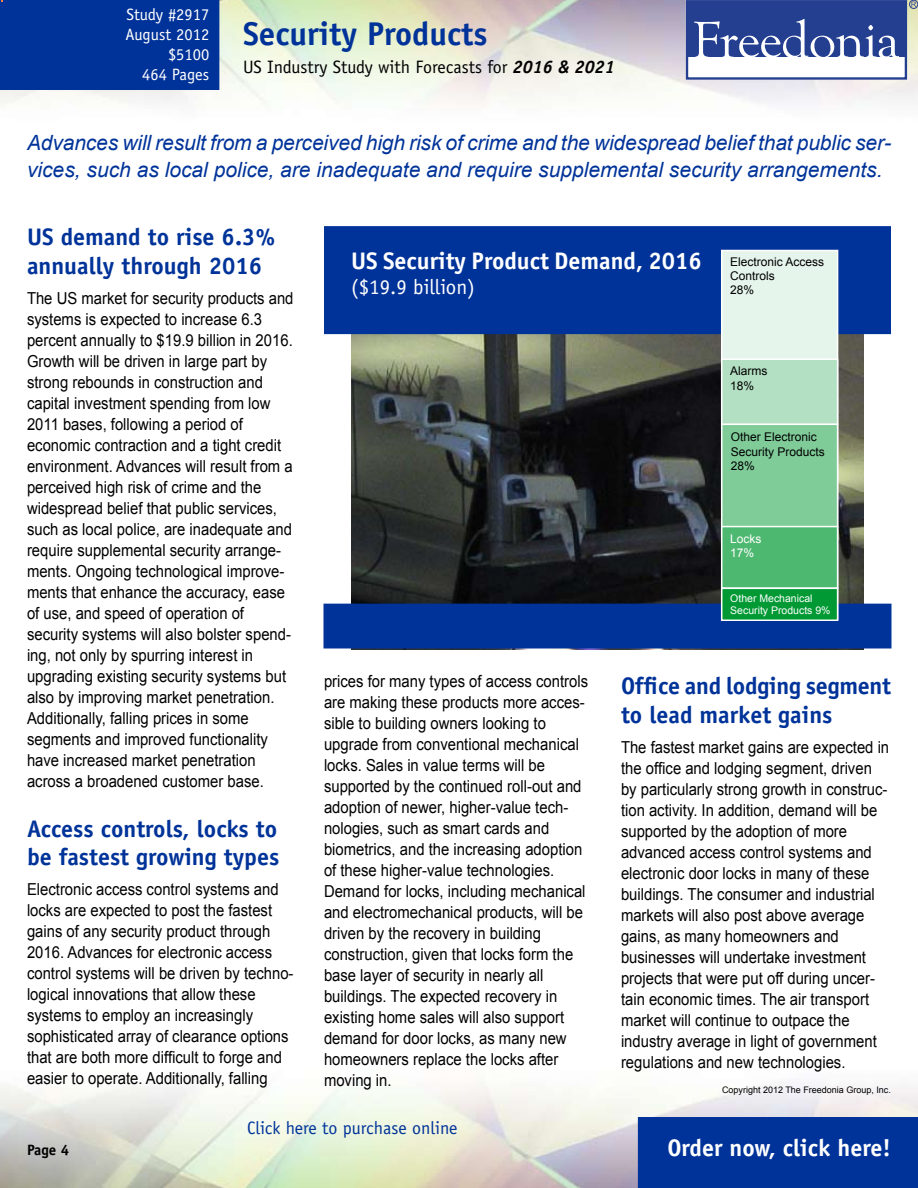
<style>
.page{position:relative;width:918px;height:1188px;background:#fff}
.page>*{position:absolute;margin:0;border:0;box-sizing:border-box;transform-origin:0 0}
.t1{font:700 33px "Officina Sans";color:#039}
.t2{font:700 24px/28.8px "Officina Sans";color:#039}
.t3{font:700 24px "Officina Sans";color:#fff}
.t4{font:italic 21px/27px "Arial";letter-spacing:-.005em;color:#039}
.t5{font:21px "Officina Sans";color:#fff}
.t6{font:18px "Officina Sans";color:#000}
.t7{font:18px "Officina Sans";color:#039}
.t8{font:16.5px/21px "Arial";color:#000;scale:.9 1}
.t9{font:16.5px/19.8px "Officina Sans";color:#fff;text-align:right}
.t10{font:700 15px "Officina Sans";color:#000}
.t11{font:12px/14.2px "Arial";color:#000}
.t12{font:12px/14.2px "Arial";color:#fff}
.t13{font:10.5px/12px "Arial";color:#fff}
.t14{font:9px "Arial";color:#000}
.s1{font-weight:700;font-style:italic}
</style>
<div class="page">
<div style="left:638px;top:1117px;width:280px;height:71px;background:#039"></div>
<div style="left:686px;top:0;width:221px;height:80px;border:2px solid #243e90"></div>
<div style="left:687px;top:1px;width:218px;height:56px;background:#243e90"></div>
<svg style="left:694px;top:19px;width:205px;height:38px"></svg>
<div style="left:909px;top:0;width:9px;height:9px;border:1px solid #243e90;border-radius:50%"></div>
<svg style="left:911px;top:2px;width:5px;height:5px"></svg>
<img style="left:351px;top:334px;width:513px;height:315px">
<div style="left:325px;top:227px;width:565px;height:106px;background:#039"></div>
<div style="left:324px;top:226px;width:567px;height:108px;border:2px solid #039"></div>
<div style="left:0;top:0;width:219px;height:90px;background:#039"></div>
<div style="left:324px;top:604px;width:567px;height:44px;background:#039"></div>
<div style="left:722px;top:250px;width:116px;height:369px;background:#e6f5eb"></div>
<div style="left:721px;top:250px;width:117px;height:370px;border:2px solid #fff"></div>
<div style="left:722px;top:359px;width:116px;height:66px;background:#b3e0c2"></div>
<div style="left:721px;top:358px;width:117px;height:67px;border:2px solid #fff"></div>
<div style="left:722px;top:424px;width:116px;height:103px;background:#80cc99"></div>
<div style="left:721px;top:424px;width:117px;height:104px;border:2px solid #fff"></div>
<div style="left:722px;top:527px;width:116px;height:61px;background:#4db870"></div>
<div style="left:721px;top:526px;width:117px;height:63px;border:2px solid #fff"></div>
<div style="left:722px;top:588px;width:116px;height:32px;background:#093"></div>
<div style="left:721px;top:588px;width:117px;height:33px;border:2px solid #fff"></div>
<p class="t9" style="left:126px;top:5px;width:85px">Study #2917<br>August 2012 $5100<br>464 Pages</p>
<h1 class="t1" style="left:243px;top:13px;width:246px">Security Products</h1>
<p class="t6" style="left:243px;top:57px;width:373px">US Industry Study with Forecasts for <span class="s1">2016 &amp; 2021</span></p>
<p class="t4" style="left:27px;top:130px;width:866px">Advances will result from a perceived high risk of crime and the widespread belief that public ser&shy;vices, such as local police, are inadequate and require supplemental security arrangements.</p>
<h2 class="t2" style="left:27px;top:222px;width:250px">US demand to rise 6.3% annually through 2016</h2>
<p class="t8" style="left:27px;top:288px;width:298px">The US market for security products and systems is expected to increase 6.3 percent annually to $19.9 billion in 2016.<br>Growth will be driven in large part by strong rebounds in construction and capital investment spending from low 2011 bases, following a period of economic contraction and a tight credit environment. Advances will result from a perceived high risk of crime and the widespread belief that public services, such as local police, are inadequate and require supplemental security arrange&shy;ments. Ongoing technological improve&shy;ments that enhance the accuracy, ease of use, and speed of operation of security systems will also bolster spend&shy;ing, not only by spurring interest in upgrading existing security systems but also by improving market penetration.<br>Additionally, falling prices in some segments and improved functionality have increased market penetration across a broadened customer base.</p>
<h2 class="t2" style="left:27px;top:814px;width:254px">Access controls, locks to be fastest growing types</h2>
<p class="t8" style="left:27px;top:879px;width:298px">Electronic access control systems and locks are expected to post the fastest gains of any security product through 2016. Advances for electronic access control systems will be driven by techno&shy;logical innovations that allow these systems to employ an increasingly sophisticated array of clearance options that are both more difficult to forge and easier to operate. Additionally, falling</p>
<h2 class="t3" style="left:351px;top:245px;width:352px">US Security Product Demand, 2016</h2>
<p class="t5" style="left:351px;top:274px;width:126px">($19.9 billion)</p>
<p class="t11" style="left:730px;top:254px;width:96px">Electronic Access<br>Controls<br>28%</p>
<p class="t11" style="left:730px;top:364px;width:39px">Alarms<br>18%</p>
<p class="t11" style="left:731px;top:430px;width:96px">Other Electronic<br>Security Products<br>28%</p>
<p class="t12" style="left:730px;top:532px;width:33px">Locks<br>17%</p>
<p class="t13" style="left:730px;top:592px;width:102px">Other Mechanical<br>Security Products 9%</p>
<p class="t8" style="left:324px;top:671px;width:295px">prices for many types of access controls are making these products more acces&shy;sible to building owners looking to upgrade from conventional mechanical locks. Sales in value terms will be supported by the continued roll-out and adoption of newer, higher-value tech&shy;nologies, such as smart cards and biometrics, and the increasing adoption of these higher-value technologies.<br>Demand for locks, including mechanical and electromechanical products, will be driven by the recovery in building construction, given that locks form the base layer of security in nearly all buildings. The expected recovery in existing home sales will also support demand for door locks, as many new homeowners replace the locks after moving in.</p>
<h2 class="t2" style="left:621px;top:671px;width:272px">Office and lodging segment to lead market gains</h2>
<p class="t8" style="left:621px;top:737px;width:300px">The fastest market gains are expected in the office and lodging segment, driven by particularly strong growth in construc&shy;tion activity. In addition, demand will be supported by the adoption of more advanced access control systems and electronic door locks in many of these buildings. The consumer and industrial markets will also post above average gains, as many homeowners and businesses will undertake investment projects that were put off during uncer&shy;tain economic times. The air transport market will continue to outpace the industry average in light of government regulations and new technologies.</p>
<p class="t14" style="left:722px;top:1084px;width:170px">Copyright 2012 The Freedonia Group, Inc.</p>
<p class="t7" style="left:247px;top:1117px;width:212px">Click here to purchase online</p>
<p class="t10" style="left:27px;top:1140px;width:31px">Page</p>
<h2 class="t3" style="left:667px;top:1133px;width:225px">Order now, click here!</h2>
</div>
